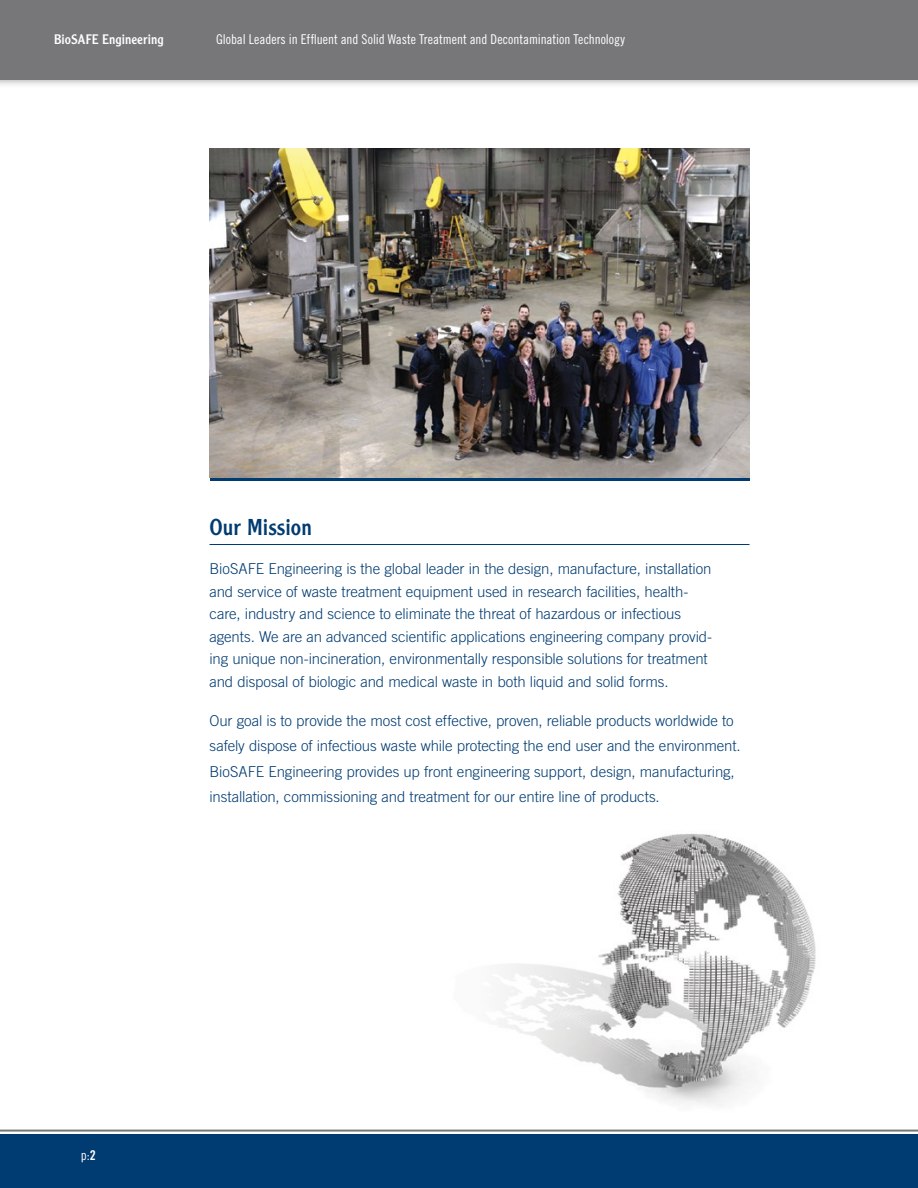
<style>
.page{position:relative;width:918px;height:1188px;background:#fff}
.page>*{position:absolute;margin:0;border:0;box-sizing:border-box;transform-origin:0 0}
.t1{font:22.5px "Clearface Gothic LT Std";letter-spacing:.005em;color:#003b71}
.t2{font:300 15px/22.5px "Trade Gothic LT Std";letter-spacing:-.005em;color:#003b71}
.t3{font:13.5px "Trade Gothic LT Std Cn 18";color:#fff}
.t4{font:13.5px "Clearface Gothic LT Std";letter-spacing:.005em;color:#fff}
.s1{font-family:"Trade Gothic LT Std Bd Cn 20"}
</style>
<div class="page">
<div style="left:0;top:0;width:918px;height:88px;background:#000;opacity:.4"></div>
<div style="left:0;top:0;width:918px;height:80px;background:#777679"></div>
<div style="left:0;top:1134px;width:918px;height:54px;background:#003b71"></div>
<svg style="left:0;top:1129px;width:918px;height:3px;background:#a3a2a4"></svg>
<img style="left:499px;top:833px;width:317px;height:273px">
<hr style="left:210px;top:544px;width:540px;height:1px;background:#003b71">
<img style="left:210px;top:148px;width:540px;height:330px">
<p class="t4" style="left:54px;top:31px;width:111px">BioSAFE Engineering</p>
<p class="t3" style="left:216px;top:31px;width:410px">Global Leaders in Effluent and Solid Waste Treatment and Decontamination Technology</p>
<h1 class="t1" style="left:210px;top:513px;width:104px">Our Mission</h1>
<p class="t2" style="left:210px;top:557px;width:504px">BioSAFE Engineering is the global leader in the design, manufacture, installation and service of waste treatment equipment used in research facilities, health&shy;care, industry and science to eliminate the threat of hazardous or infectious agents. We are an advanced scientific applications engineering company provid&shy;ing unique non-incineration, environmentally responsible solutions for treatment and disposal of biologic and medical waste in both liquid and solid forms.</p>
<p class="t2" style="left:210px;top:707px;width:533px;line-height:25.5px">Our goal is to provide the most cost effective, proven, reliable products worldwide to safely dispose of infectious waste while protecting the end user and the environment.<br>BioSAFE Engineering provides up front engineering support, design, manufacturing, installation, commissioning and treatment for our entire line of products.</p>
<p class="t3" style="left:81px;top:1147px;width:16px">p:<span class="s1">2</span></p>
</div>
